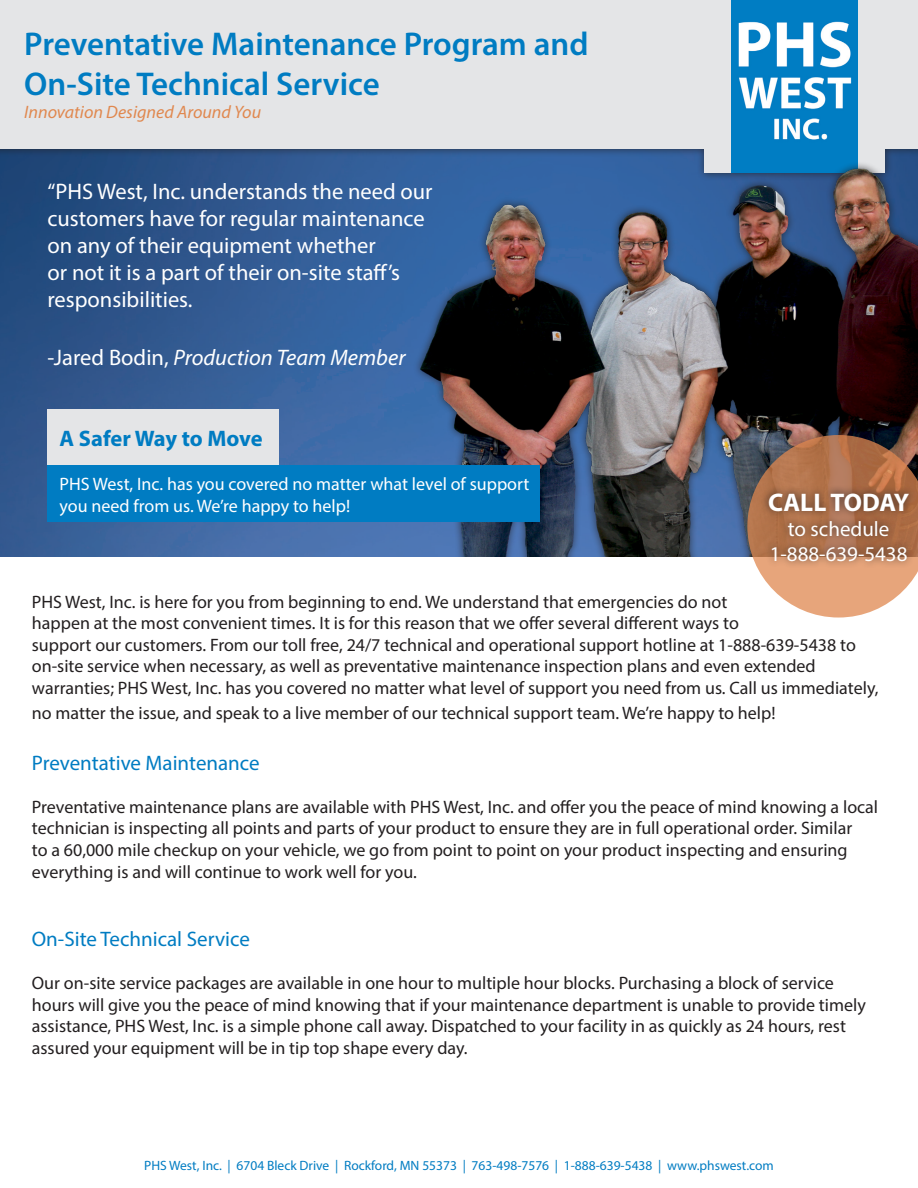
<style>
.page{position:relative;width:918px;height:1188px;background:#fff}
.page>*{position:absolute;margin:0;border:0;box-sizing:border-box;transform-origin:0 0}
.t1{font:600 33px "Myriad Pro";color:#007cc2}
.t2{font:700 25.5px "Myriad Pro";color:#fff}
.t3{font:22.5px/27px "Myriad Pro";color:#fff}
.t4{font:italic 22.5px "Myriad Pro";color:#fff}
.t5{font:700 22.5px "Myriad Pro";letter-spacing:-.005em;color:#007cc2}
.t6{font:21px "Myriad Pro";color:#007cc2}
.t7{font:21px "Myriad Pro";color:#fff}
.t8{font:18px/21.6px "Myriad Pro";color:#231f20}
.t9{font:18px "Myriad Pro";color:#fff}
.t10{font:italic 18px "Myriad Pro";color:#e0884f}
.t11{font:13.5px "Myriad Pro";color:#007cc2}
.s1{font-style:normal}
</style>
<div class="page">
<img style="left:0;top:181px;width:413px;height:376px">
<div style="left:0;top:0;width:918px;height:181px;background:#231f20;opacity:.75"></div>
<div style="left:0;top:0;width:918px;height:148px;background:#e4e5e7"></div>
<div style="left:705px;top:0;width:180px;height:173px;background:#e4e5e7"></div>
<img style="left:732px;top:0;width:126px;height:161px">
<img style="left:416px;top:164px;width:502px;height:393px">
<div style="left:48px;top:410px;width:231px;height:64px;background:#e4e5e7"></div>
<div style="left:48px;top:466px;width:492px;height:56px;background:#007cc2"></div>
<svg style="left:747px;top:435px;width:171px;height:183px"></svg>
<div style="left:761px;top:485px;width:156px;height:84px;background:#231f20;opacity:.75"></div>
<p class="t1" style="left:24px;top:23px;width:566px">Preventative Maintenance Program and</p>
<p class="t1" style="left:24px;top:63px;width:357px">On-Site Technical Service</p>
<p class="t10" style="left:24px;top:101px;width:238px">Innovation Designed Around You</p>
<p class="t3" style="left:48px;top:178px;width:387px">“PHS West, Inc. understands the need our customers have for regular maintenance on any of their equipment whether<br>or not it is a part of their on-site staff’s responsibilities.</p>
<p class="t4" style="left:48px;top:344px;width:360px"><span class="s1">-Jared Bodin,</span> Production Team Member</p>
<p class="t5" style="left:60px;top:424px;width:205px">A Safer Way to Move</p>
<p class="t9" style="left:60px;top:473px;width:471px">PHS West, Inc. has you covered no matter what level of support</p>
<p class="t9" style="left:60px;top:494px;width:292px">you need from us. We’re happy to help!</p>
<p class="t2" style="left:768px;top:485px;width:142px">CALL TODAY</p>
<p class="t7" style="left:788px;top:516px;width:103px">to schedule</p>
<p class="t7" style="left:770px;top:541px;width:139px">1-888-639-5438</p>
<p class="t8" style="left:32px;top:590px;width:697px">PHS West, Inc. is here for you from beginning to end. We understand that emergencies do not</p>
<p class="t8" style="left:32px;top:612px;width:709px">happen at the most convenient times. It is for this reason that we offer several different ways to</p>
<p class="t8" style="left:32px;top:634px;width:826px">support our customers. From our toll free, 24/7 technical and operational support hotline at 1-888-639-5438 to</p>
<p class="t8" style="left:32px;top:655px;width:848px">on-site service when necessary, as well as preventative maintenance inspection plans and even extended warranties; PHS West, Inc. has you covered no matter what level of support you need from us. Call us immediately,</p>
<p class="t8" style="left:32px;top:702px;width:745px">no matter the issue, and speak to a live member of our technical support team. We’re happy to help!</p>
<p class="t6" style="left:32px;top:750px;width:229px">Preventative Maintenance</p>
<p class="t8" style="left:32px;top:796px;width:848px">Preventative maintenance plans are available with PHS West, Inc. and offer you the peace of mind knowing a local technician is inspecting all points and parts of your product to ensure they are in full operational order. Similar<br>to a 60,000 mile checkup on your vehicle, we go from point to point on your product inspecting and ensuring everything is and will continue to work well for you.</p>
<p class="t6" style="left:32px;top:926px;width:220px">On-Site Technical Service</p>
<p class="t8" style="left:32px;top:972px;width:835px">Our on-site service packages are available in one hour to multiple hour blocks. Purchasing a block of service hours will give you the peace of mind knowing that if your maintenance department is unable to provide timely assistance, PHS West, Inc. is a simple phone call away. Dispatched to your facility in as quickly as 24 hours, rest assured your equipment will be in tip top shape every day.</p>
<p class="t11" style="left:144px;top:1157px;width:631px">PHS West, Inc. | 6704 Bleck Drive | Rockford, MN 55373 | 763-498-7576 | 1-888-639-5438 | www.phswest.com</p>
</div>
